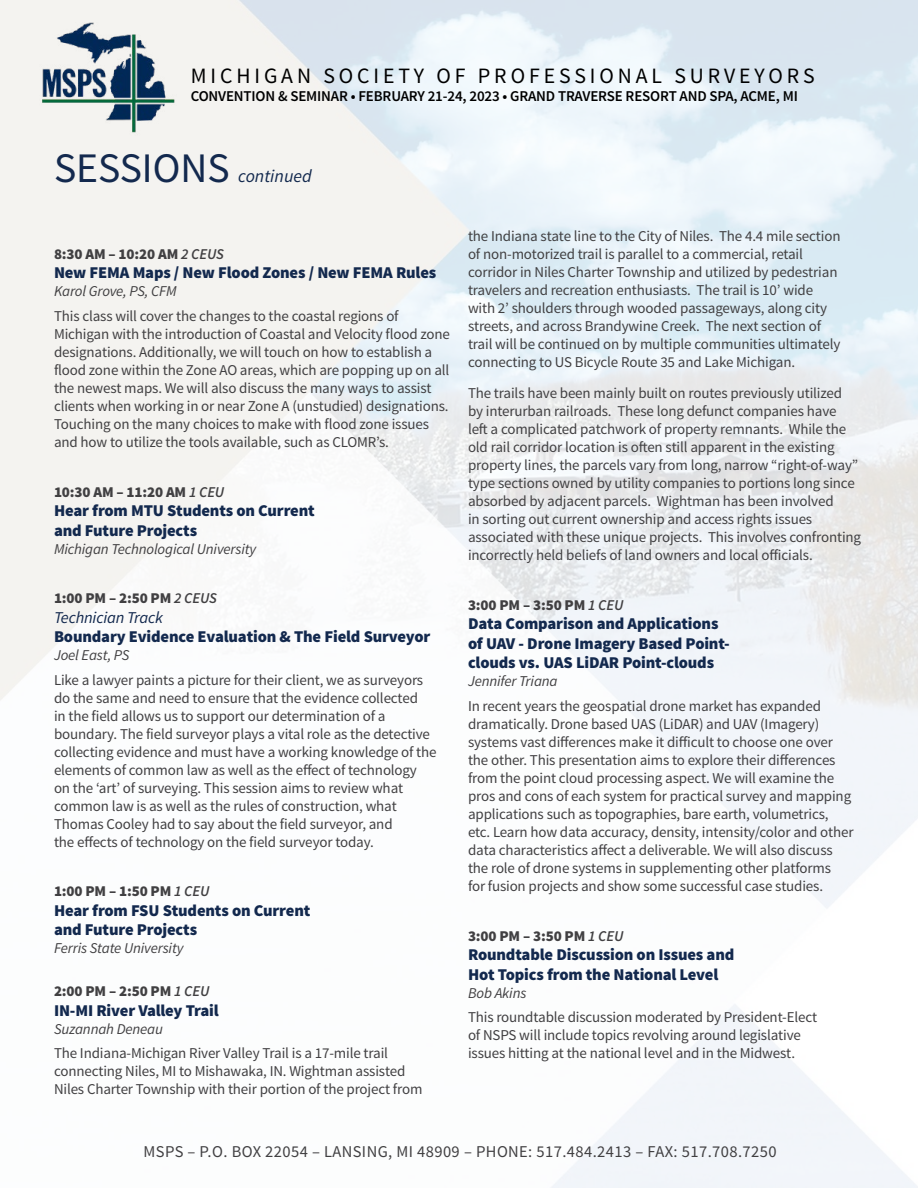
<style>
.page{position:relative;width:918px;height:1188px;background:#fff}
.page>*{position:absolute;margin:0;border:0;box-sizing:border-box;transform-origin:0 0}
.t1{font:42px "Source Sans Pro";color:#13294e}
.t2{font:21.9px "Source Sans Pro";letter-spacing:.18em;color:#000}
.t3{font:italic 18px "Source Sans Pro";color:#13294e}
.t4{font:900 16.5px/19.5px "Source Sans Pro";letter-spacing:-.01em;color:#13294e}
.t5{font:16.5px "Source Sans Pro";letter-spacing:.025em;color:#414042}
.t6{font:italic 16.5px "Source Sans Pro";letter-spacing:-.01em;color:#13294e}
.t7{font:15px/18px "Source Sans Pro";letter-spacing:-.01em;color:#414042}
.t8{font:900 15px "Source Sans Pro";letter-spacing:-.01em;color:#414042}
.t9{font:italic 15px "Source Sans Pro";letter-spacing:-.01em;color:#414042}
.t10{font:600 15px "Source Sans Pro";letter-spacing:-.01em;color:#000}
.s1{font-weight:600;font-style:italic}
</style>
<div class="page">
<img style="left:27px;top:16px;width:158px;height:122px">
<h2 class="t2" style="left:191px;top:62px;width:625px">MICHIGAN SOCIETY OF PROFESSIONAL SURVEYORS</h2>
<p class="t10" style="left:191px;top:87px;width:609px">CONVENTION &amp; SEMINAR • FEBRUARY 21-24, 2023 • GRAND TRAVERSE RESORT AND SPA, ACME, MI</p>
<h1 class="t1" style="left:54px;top:142px;width:177px">SESSIONS</h1>
<p class="t3" style="left:238px;top:165px;width:75px">continued</p>
<p class="t8" style="left:54px;top:244px;width:171px">8:30 AM – 10:20 AM <span class="s1">2 CEUS</span></p>
<p class="t4" style="left:54px;top:264px;width:384px">New FEMA Maps / New Flood Zones / New FEMA Rules</p>
<p class="t9" style="left:54px;top:282px;width:124px">Karol Grove, PS, CFM</p>
<p class="t7" style="left:54px;top:307px;width:397px">This class will cover the changes to the coastal regions of Michigan with the introduction of Coastal and Velocity flood zone designations. Additionally, we will touch on how to establish a flood zone within the Zone AO areas, which are popping up on all the newest maps. We will also discuss the many ways to assist clients when working in or near Zone A (unstudied) designations.<br>Touching on the many choices to make with flood zone issues and how to utilize the tools available, such as CLOMR’s.</p>
<p class="t8" style="left:54px;top:482px;width:172px">10:30 AM – 11:20 AM <span class="s1">1 CEU</span></p>
<p class="t4" style="left:54px;top:501px;width:262px">Hear from MTU Students on Current and Future Projects</p>
<p class="t9" style="left:54px;top:539px;width:204px">Michigan Technological University</p>
<p class="t8" style="left:54px;top:588px;width:165px">1:00 PM – 2:50 PM <span class="s1">2 CEUS</span></p>
<p class="t6" style="left:54px;top:607px;width:111px">Technician Track</p>
<p class="t4" style="left:54px;top:628px;width:378px">Boundary Evidence Evaluation &amp; The Field Surveyor</p>
<p class="t9" style="left:54px;top:646px;width:77px">Joel East, PS</p>
<p class="t7" style="left:54px;top:671px;width:384px">Like a lawyer paints a picture for their client, we as surveyors do the same and need to ensure that the evidence collected<br>in the field allows us to support our determination of a boundary. The field surveyor plays a vital role as the detective collecting evidence and must have a working knowledge of the elements of common law as well as the effect of technology on the ‘art’ of surveying. This session aims to review what common law is as well as the rules of construction, what Thomas Cooley had to say about the field surveyor, and<br>the effects of technology on the field surveyor today.</p>
<p class="t8" style="left:54px;top:881px;width:157px">1:00 PM – 1:50 PM <span class="s1">1 CEU</span></p>
<p class="t4" style="left:54px;top:901px;width:258px">Hear from FSU Students on Current and Future Projects</p>
<p class="t9" style="left:54px;top:939px;width:131px">Ferris State University</p>
<p class="t8" style="left:54px;top:981px;width:157px">2:00 PM – 2:50 PM <span class="s1">1 CEU</span></p>
<p class="t4" style="left:54px;top:1001px;width:166px">IN-MI River Valley Trail</p>
<p class="t9" style="left:54px;top:1019px;width:111px">Suzannah Deneau</p>
<p class="t7" style="left:54px;top:1045px;width:370px">The Indiana-Michigan River Valley Trail is a 17-mile trail connecting Niles, MI to Mishawaka, IN. Wightman assisted<br>Niles Charter Township with their portion of the project from</p>
<p class="t7" style="left:468px;top:227px;width:374px">the Indiana state line to the City of Niles. The 4.4 mile section of non-motorized trail is parallel to a commercial, retail corridor in Niles Charter Township and utilized by pedestrian travelers and recreation enthusiasts. The trail is 10’ wide with 2’ shoulders through wooded passageways, along city streets, and across Brandywine Creek. The next section of trail will be continued on by multiple communities ultimately connecting to US Bicycle Route 35 and Lake Michigan.</p>
<p class="t7" style="left:468px;top:385px;width:395px">The trails have been mainly built on routes previously utilized<br>by interurban railroads. These long defunct companies have<br>left a complicated patchwork of property remnants. While the old rail corridor location is often still apparent in the existing property lines, the parcels vary from long, narrow “right-of-way” type sections owned by utility companies to portions long since absorbed by adjacent parcels. Wightman has been involved<br>in sorting out current ownership and access rights issues associated with these unique projects. This involves confronting incorrectly held beliefs of land owners and local officials.</p>
<p class="t8" style="left:468px;top:595px;width:157px">3:00 PM – 3:50 PM <span class="s1">1 CEU</span></p>
<p class="t4" style="left:468px;top:615px;width:263px">Data Comparison and Applications of UAV - Drone Imagery Based Point&shy;clouds vs. UAS LiDAR Point-clouds</p>
<p class="t9" style="left:468px;top:672px;width:91px">Jennifer Triana</p>
<p class="t7" style="left:468px;top:697px;width:387px">In recent years the geospatial drone market has expanded dramatically. Drone based UAS (LiDAR) and UAV (Imagery) systems vast differences make it difficult to choose one over the other. This presentation aims to explore their differences from the point cloud processing aspect. We will examine the pros and cons of each system for practical survey and mapping applications such as topographies, bare earth, volumetrics, etc. Learn how data accuracy, density, intensity/color and other data characteristics affect a deliverable. We will also discuss the role of drone systems in supplementing other platforms<br>for fusion projects and show some successful case studies.</p>
<p class="t8" style="left:468px;top:926px;width:157px">3:00 PM – 3:50 PM <span class="s1">1 CEU</span></p>
<p class="t4" style="left:468px;top:945px;width:268px">Roundtable Discussion on Issues and<br>Hot Topics from the National Level</p>
<p class="t9" style="left:468px;top:983px;width:60px">Bob Akins</p>
<p class="t7" style="left:468px;top:1009px;width:351px">This roundtable discussion moderated by President-Elect of NSPS will include topics revolving around legislative issues hitting at the national level and in the Midwest.</p>
<p class="t5" style="left:144px;top:1141px;width:635px">MSPS – P.O. BOX 22054 – LANSING, MI 48909 – PHONE: 517.484.2413 – FAX: 517.708.7250</p>
</div>
